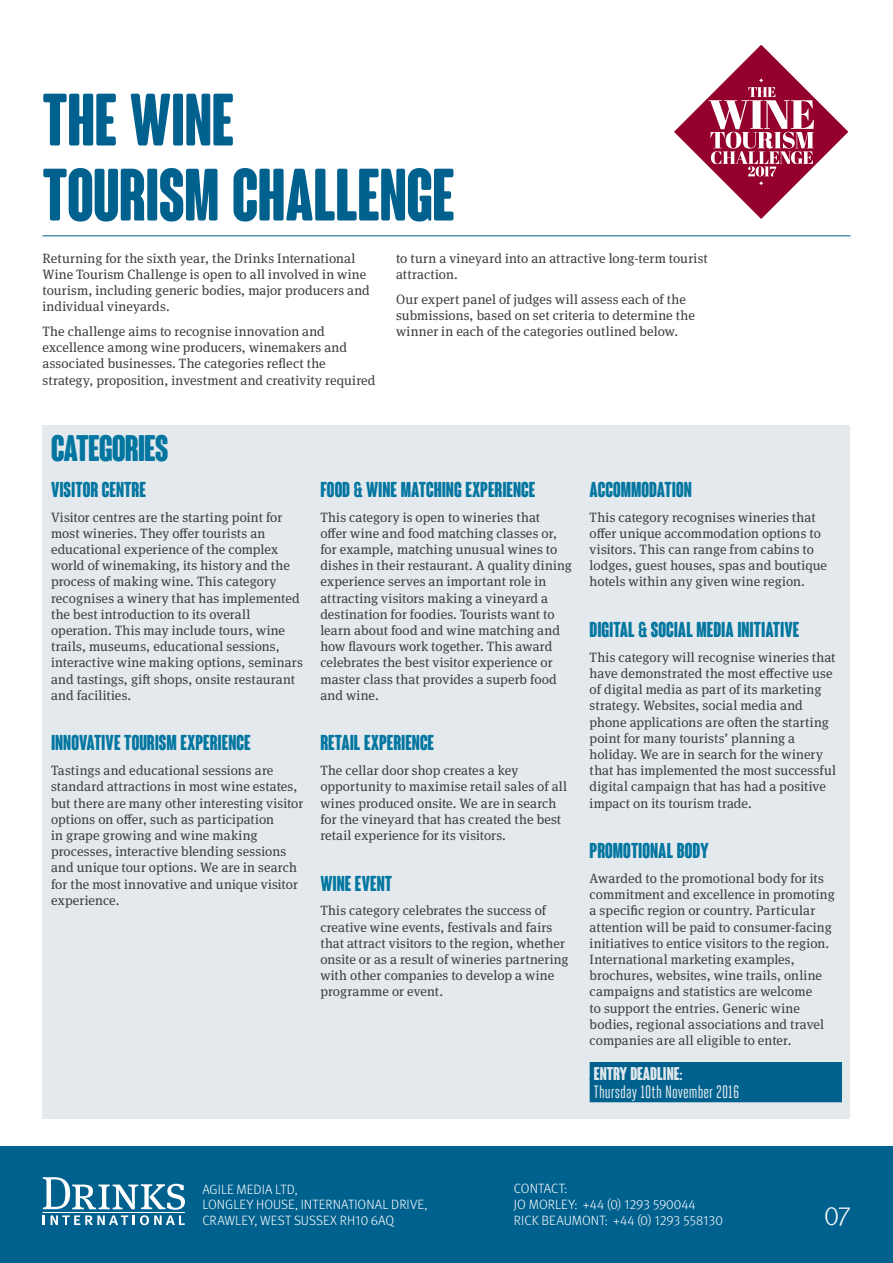
<style>
.page{position:relative;width:893px;height:1263px;background:#fff}
.page>*{position:absolute;margin:0;border:0;box-sizing:border-box;transform-origin:0 0}
.Feature_headline_bla{font:700 condensed 72px "Coluna Rounded";letter-spacing:-.005em;color:#00618f}
.Feature_headline_bla-2{font:700 condensed 36px "Coluna Rounded";letter-spacing:-.02em;color:#0276a1}
.t1{font:300 27px "Meta OT";color:#fff}
.Feature_Sub_heading{font:700 condensed 21px "Coluna Rounded";color:#0276a1}
.ENTRY_date{font:18px "Heroic Condensed";letter-spacing:.005em;color:#e3e9ec}
.ENTRY_sub_head{font:700 condensed 18px "Coluna Rounded";color:#e3e9ec}
.Body_copy_no_ind{font:13.5px/16.2px "Meta Serif OT";letter-spacing:.01em;color:#3e3e3f}
.t2{font:300 13.5px/15.8px "Meta OT";letter-spacing:.005em;color:#fff}
</style>
<div class="page">
<hr style="left:43px;top:236px;width:807px;height:1px;background:#00618f">
<div style="left:0;top:1146px;width:893px;height:117px;background:#00618f"></div>
<svg style="left:43px;top:1177px;width:142px;height:48px"></svg>
<div style="left:43px;top:425px;width:807px;height:693px;background:#e3e9ec"></div>
<div style="left:590px;top:1062px;width:252px;height:18px;background:#00618f"></div>
<div style="left:590px;top:1078px;width:252px;height:24px;background:#00618f"></div>
<svg style="left:674px;top:45px;width:174px;height:174px"></svg>
<p class="Feature_headline_bla" style="left:43px;top:81px;width:193px">THE WINE</p>
<p class="Feature_headline_bla" style="left:43px;top:156px;width:413px">TOURISM CHALLENGE</p>
<p class="Body_copy_no_ind" style="left:43px;top:250px;width:329px">Returning for the sixth year, the Drinks International Wine Tourism Challenge is open to all involved in wine tourism, including generic bodies, major producers and individual vineyards.</p>
<p class="Body_copy_no_ind" style="left:43px;top:323px;width:335px">The challenge aims to recognise innovation and excellence among wine producers, winemakers and associated businesses. The categories reflect the strategy, proposition, investment and creativity required</p>
<p class="Body_copy_no_ind" style="left:396px;top:250px;width:313px">to turn a vineyard into an attractive long-term tourist attraction.</p>
<p class="Body_copy_no_ind" style="left:396px;top:291px;width:300px">Our expert panel of judges will assess each of the submissions, based on set criteria to determine the winner in each of the categories outlined below.</p>
<p class="Feature_headline_bla-2" style="left:51px;top:428px;width:119px">CATEGORIES</p>
<p class="Feature_Sub_heading" style="left:51px;top:478px;width:96px">VISITOR CENTRE</p>
<p class="Body_copy_no_ind" style="left:51px;top:509px;width:253px">Visitor centres are the starting point for most wineries. They offer tourists an educational experience of the complex world of winemaking, its history and the process of making wine. This category recognises a winery that has implemented the best introduction to its overall operation. This may include tours, wine trails, museums, educational sessions, interactive wine making options, seminars and tastings, gift shops, onsite restaurant and facilities.</p>
<p class="Feature_Sub_heading" style="left:51px;top:732px;width:201px">INNOVATIVE TOURISM EXPERIENCE</p>
<p class="Body_copy_no_ind" style="left:51px;top:762px;width:254px">Tastings and educational sessions are standard attractions in most wine estates, but there are many other interesting visitor options on offer, such as participation<br>in grape growing and wine making processes, interactive blending sessions and unique tour options. We are in search for the most innovative and unique visitor experience.</p>
<p class="Feature_Sub_heading" style="left:320px;top:478px;width:217px">FOOD &amp; WINE MATCHING EXPERIENCE</p>
<p class="Body_copy_no_ind" style="left:320px;top:509px;width:253px">This category is open to wineries that<br>offer wine and food matching classes or, for example, matching unusual wines to dishes in their restaurant. A quality dining experience serves an important role in attracting visitors making a vineyard a destination for foodies. Tourists want to learn about food and wine matching and how flavours work together. This award celebrates the best visitor experience or master class that provides a superb food and wine.</p>
<p class="Feature_Sub_heading" style="left:320px;top:732px;width:115px">RETAIL EXPERIENCE</p>
<p class="Body_copy_no_ind" style="left:320px;top:762px;width:248px">The cellar door shop creates a key opportunity to maximise retail sales of all wines produced onsite. We are in search for the vineyard that has created the best retail experience for its visitors.</p>
<p class="Feature_Sub_heading" style="left:320px;top:872px;width:73px">WINE EVENT</p>
<p class="Body_copy_no_ind" style="left:320px;top:903px;width:250px">This category celebrates the success of creative wine events, festivals and fairs that attract visitors to the region, whether onsite or as a result of wineries partnering with other companies to develop a wine programme or event.</p>
<p class="Feature_Sub_heading" style="left:590px;top:478px;width:104px">ACCOMMODATION</p>
<p class="Body_copy_no_ind" style="left:590px;top:509px;width:239px">This category recognises wineries that offer unique accommodation options to visitors. This can range from cabins to lodges, guest houses, spas and boutique hotels within any given wine region.</p>
<p class="Feature_Sub_heading" style="left:590px;top:618px;width:211px">DIGITAL &amp; SOCIAL MEDIA INITIATIVE</p>
<p class="Body_copy_no_ind" style="left:590px;top:649px;width:248px">This category will recognise wineries that have demonstrated the most effective use of digital media as part of its marketing strategy. Websites, social media and phone applications are often the starting point for many tourists’ planning a holiday. We are in search for the winery that has implemented the most successful digital campaign that has had a positive impact on its tourism trade.</p>
<p class="Feature_Sub_heading" style="left:590px;top:839px;width:121px">PROMOTIONAL BODY</p>
<p class="Body_copy_no_ind" style="left:590px;top:870px;width:247px">Awarded to the promotional body for its commitment and excellence in promoting a specific region or country. Particular attention will be paid to consumer-facing initiatives to entice visitors to the region.<br>International marketing examples, brochures, websites, wine trails, online campaigns and statistics are welcome<br>to support the entries. Generic wine bodies, regional associations and travel companies are all eligible to enter.</p>
<p class="ENTRY_sub_head" style="left:594px;top:1064px;width:90px">ENTRY DEADLINE:</p>
<p class="ENTRY_date" style="left:594px;top:1082px;width:147px">Thursday 10th November 2016</p>
<p class="t2" style="left:202px;top:1181px;width:226px">AGILE MEDIA LTD,<br>LONGLEY HOUSE, INTERNATIONAL DRIVE,<br>CRAWLEY, WEST SUSSEX RH10 6AQ</p>
<p class="t2" style="left:514px;top:1181px;width:210px">CONTACT:<br>JO MORLEY: +44 (0) 1293 590044<br>RICK BEAUMONT: +44 (0) 1293 558130</p>
<h3 class="t1" style="left:824px;top:1200px;width:28px">07</h3>
</div>
